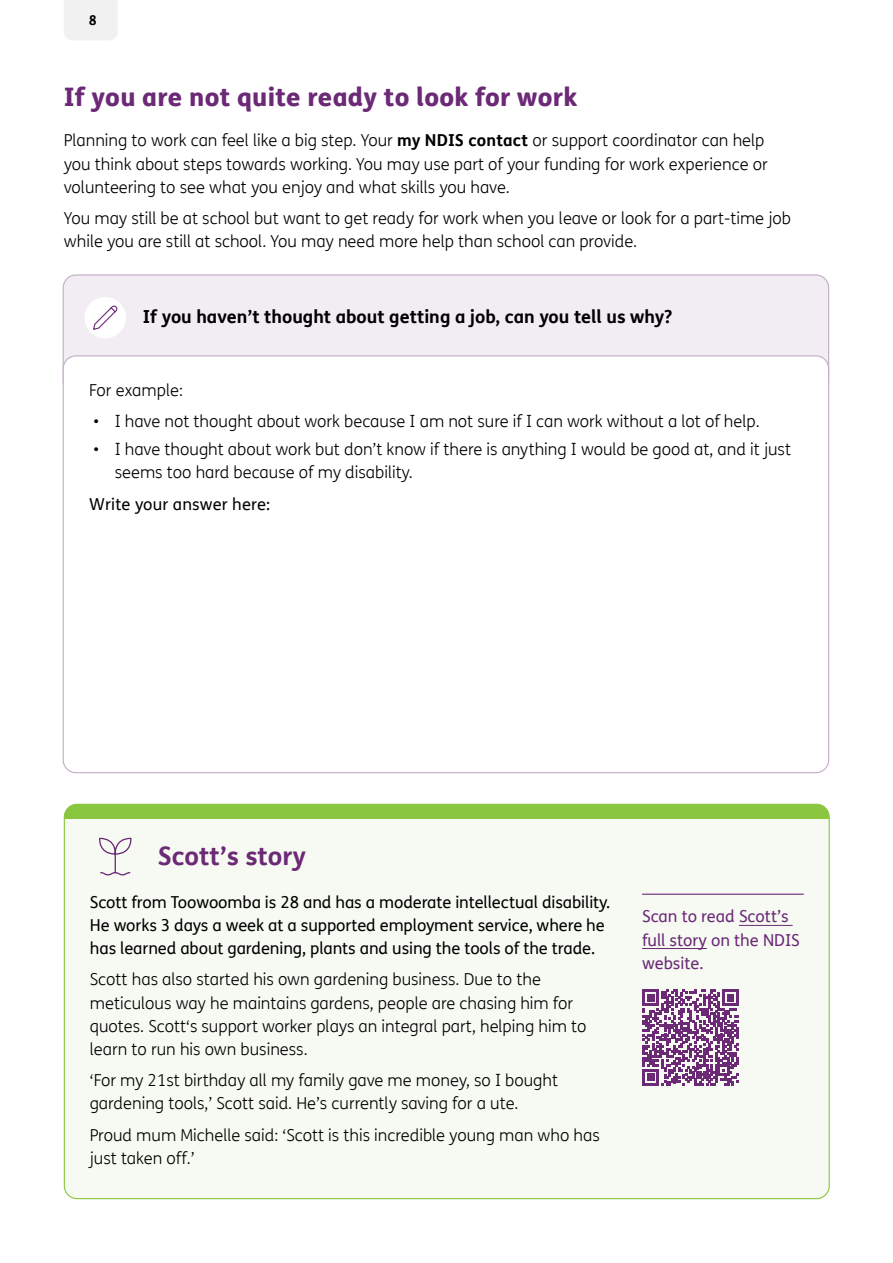
<style>
.page{position:relative;width:893px;height:1263px;background:#fff}
.page>*{position:absolute;margin:0;border:0;box-sizing:border-box;transform-origin:0 0}
.t1{font:800 25.5px "FS Me Pro";letter-spacing:.01em;color:#6b2976}
.t2{font:700 25.5px "FS Me Pro";color:#6b2976}
.t3{font:700 18px "FS Me Pro";color:#000}
.t4{font:300 16.5px/23.1px "FS Me Pro";color:#000}
.t5{font:16.5px/23.1px "FS Me Pro";letter-spacing:-.005em;color:#000}
.t6{font:16.5px/23.1px "FS Me Pro";color:#6b2976}
.t7{font:700 13.5px "FS Me Pro";color:#000}
.s1{font-weight:700}
</style>
<div class="page">
<div style="left:64px;top:0;width:53px;height:40px;background:#f1f1f2"></div>
<div style="left:63px;top:275px;width:766px;height:119px;background:#f1edf2;border-radius:13px"></div>
<div style="left:63px;top:356px;width:766px;height:417px;background:#fff;border-radius:13px"></div>
<div style="left:84px;top:297px;width:42px;height:41px;background:#fff;border-radius:50%"></div>
<svg style="left:93px;top:305px;width:25px;height:25px"></svg>
<div style="left:64px;top:804px;width:765px;height:394px;background:#f6faf2;border-radius:13px"></div>
<div style="left:64px;top:804px;width:765px;height:15px;background:#8ac63f"></div>
<hr style="left:642px;top:894px;width:162px;height:1px;background:#6b2976">
<hr style="left:739px;top:925px;width:54px;height:1px;background:#6b2976">
<hr style="left:642px;top:948px;width:65px;height:1px;background:#6b2976">
<svg style="left:99px;top:837px;width:33px;height:39px"></svg>
<svg style="left:643px;top:989px;width:96px;height:96px"></svg>
<p class="t7" style="left:89px;top:10px;width:9px">8</p>
<h1 class="t1" style="left:64px;top:77px;width:515px">If you are not quite ready to look for work</h1>
<p class="t4" style="left:64px;top:129px;width:705px">Planning to work can feel like a big step. Your <span class="s1">my NDIS contact</span> or support coordinator can help you think about steps towards working. You may use part of your funding for work experience or volunteering to see what you enjoy and what skills you have.</p>
<p class="t4" style="left:64px;top:206px;width:729px">You may still be at school but want to get ready for work when you leave or look for a part-time job while you are still at school. You may need more help than school can provide.</p>
<p class="t3" style="left:143px;top:303px;width:531px">If you haven’t thought about getting a job, can you tell us why?</p>
<p class="t4" style="left:89px;top:378px;width:95px">For example:</p>
<p class="t4" style="left:94px;top:410px;width:668px">• I have not thought about work because I am not sure if I can work without a lot of help.</p>
<p class="t4" style="left:115px;top:437px;width:678px;text-indent:-21px">• I have thought about work but don’t know if there is anything I would be good at, and it just seems too hard because of my disability.</p>
<p class="t5" style="left:89px;top:492px;width:182px">Write your answer here:</p>
<h1 class="t2" style="left:158px;top:837px;width:150px">Scott’s story</h1>
<p class="t5" style="left:90px;top:890px;width:522px">Scott from Toowoomba is 28 and has a moderate intellectual disability.<br>He works 3 days a week at a supported employment service, where he has learned about gardening, plants and using the tools of the trade.</p>
<p class="t4" style="left:90px;top:968px;width:498px">Scott has also started his own gardening business. Due to the meticulous way he maintains gardens, people are chasing him for quotes. Scott‘s support worker plays an integral part, helping him to learn to run his own business.</p>
<p class="t4" style="left:90px;top:1068px;width:470px">‘For my 21st birthday all my family gave me money, so I bought gardening tools,’ Scott said. He’s currently saving for a ute.</p>
<p class="t4" style="left:90px;top:1123px;width:511px">Proud mum Michelle said: ‘Scott is this incredible young man who has just taken off.’</p>
<p class="t6" style="left:642px;top:905px;width:159px">Scan to read Scott’s full story on the NDIS website.</p>
</div>
